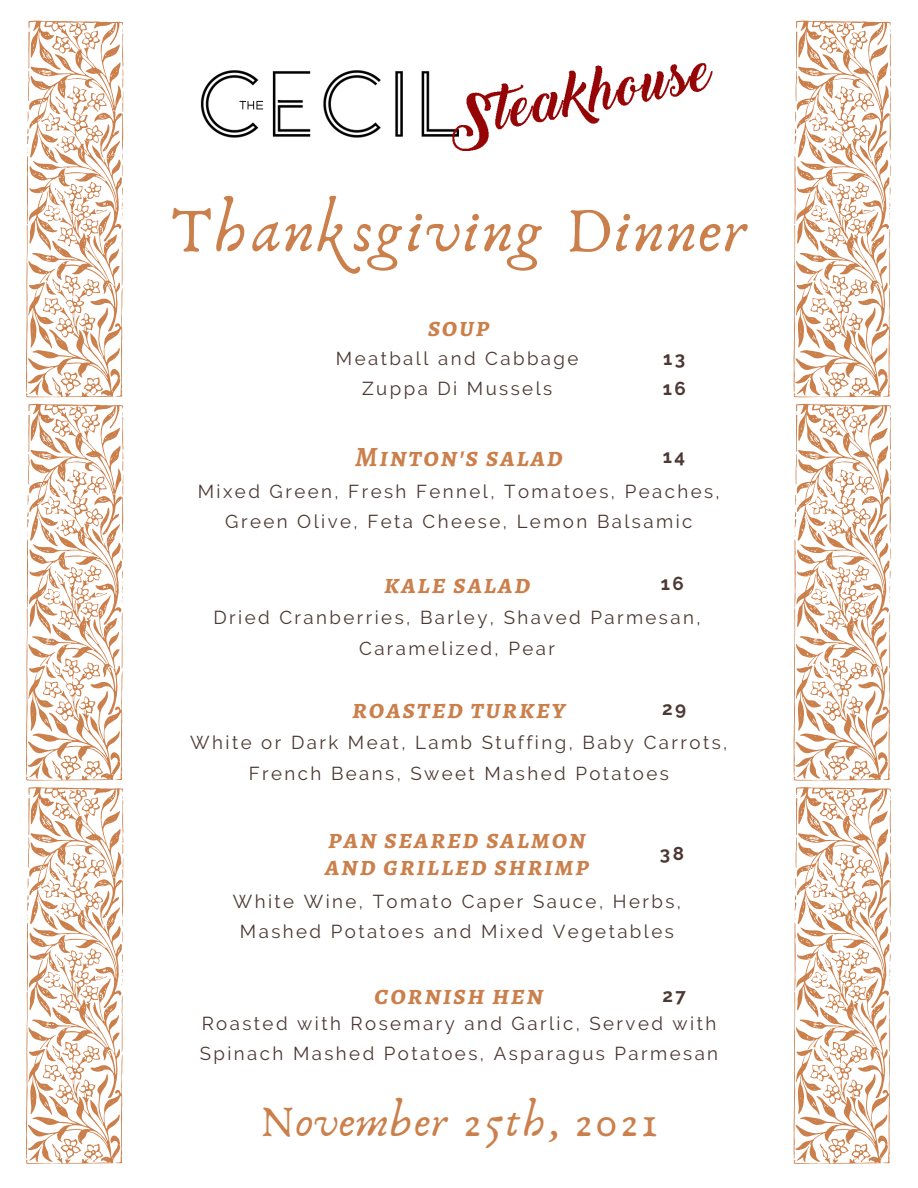
<style>
.page{position:relative;width:918px;height:1188px;background:#fff}
.page>*{position:absolute;margin:0;border:0;box-sizing:border-box;transform-origin:0 0}
.t1{font:65.4px "Anaktoria";letter-spacing:.04em;color:#cb804c}
.t2{font:45px "Anaktoria";letter-spacing:.04em;color:#cb804c}
.t3{font:italic 700 28.05px "Alegreya SC";letter-spacing:.06em;color:#cb804c}
.t4{font:18.75px/30.3px "Raleway";letter-spacing:.13em;color:#4c3933;text-align:center}
.t5{font:700 18.75px "Raleway";letter-spacing:.13em;color:#4c3933}
</style>
<div class="page">
<svg style="left:26px;top:21px;width:98px;height:376px"></svg>
<svg style="left:26px;top:404px;width:98px;height:377px"></svg>
<svg style="left:26px;top:787px;width:98px;height:377px"></svg>
<svg style="left:794px;top:21px;width:97px;height:376px"></svg>
<svg style="left:794px;top:404px;width:97px;height:377px"></svg>
<svg style="left:794px;top:787px;width:97px;height:377px"></svg>
<img style="left:200px;top:63px;width:513px;height:88px">
<p class="t1" style="left:170px;top:191px;width:579px">Thanksgiving Dinner</p>
<p class="t3" style="left:428px;top:307px;width:63px">soup</p>
<p class="t4" style="left:336px;top:343px;width:244px">Meatball and Cabbage</p>
<p class="t4" style="left:362px;top:373px;width:192px">Zuppa Di Mussels</p>
<p class="t5" style="left:663px;top:347px;width:24px">13</p>
<p class="t5" style="left:663px;top:378px;width:24px">16</p>
<p class="t3" style="left:355px;top:438px;width:209px">Minton's salad</p>
<p class="t5" style="left:663px;top:446px;width:24px">14</p>
<p class="t4" style="left:198px;top:476px;width:523px">Mixed Green, Fresh Fennel, Tomatoes, Peaches,<br>Green Olive, Feta Cheese, Lemon Balsamic</p>
<p class="t3" style="left:384px;top:564px;width:148px">kale salad</p>
<p class="t5" style="left:661px;top:572px;width:24px">16</p>
<p class="t4" style="left:214px;top:603px;width:489px">Dried Cranberries, Barley, Shaved Parmesan,<br>Caramelized, Pear</p>
<p class="t3" style="left:352px;top:689px;width:215px">roasted turkey</p>
<p class="t5" style="left:662px;top:697px;width:25px">29</p>
<p class="t4" style="left:190px;top:728px;width:539px">White or Dark Meat, Lamb Stuffing, Baby Carrots,<br>French Beans, Sweet Mashed Potatoes</p>
<p class="t3" style="left:328px;top:820px;width:259px">pan seared salmon</p>
<p class="t3" style="left:325px;top:847px;width:266px">and grilled shrimp</p>
<p class="t5" style="left:660px;top:842px;width:26px">38</p>
<p class="t4" style="left:233px;top:886px;width:450px">White Wine, Tomato Caper Sauce, Herbs,<br>Mashed Potatoes and Mixed Vegetables</p>
<p class="t3" style="left:375px;top:976px;width:170px">cornish hen</p>
<p class="t5" style="left:662px;top:984px;width:25px">27</p>
<p class="t4" style="left:200px;top:1008px;width:520px;text-align:left">Roasted with Rosemary and Garlic, Served with<br>Spinach Mashed Potatoes, Asparagus Parmesan</p>
<p class="t2" style="left:260px;top:1094px;width:399px">November 25th, 2021</p>
</div>
